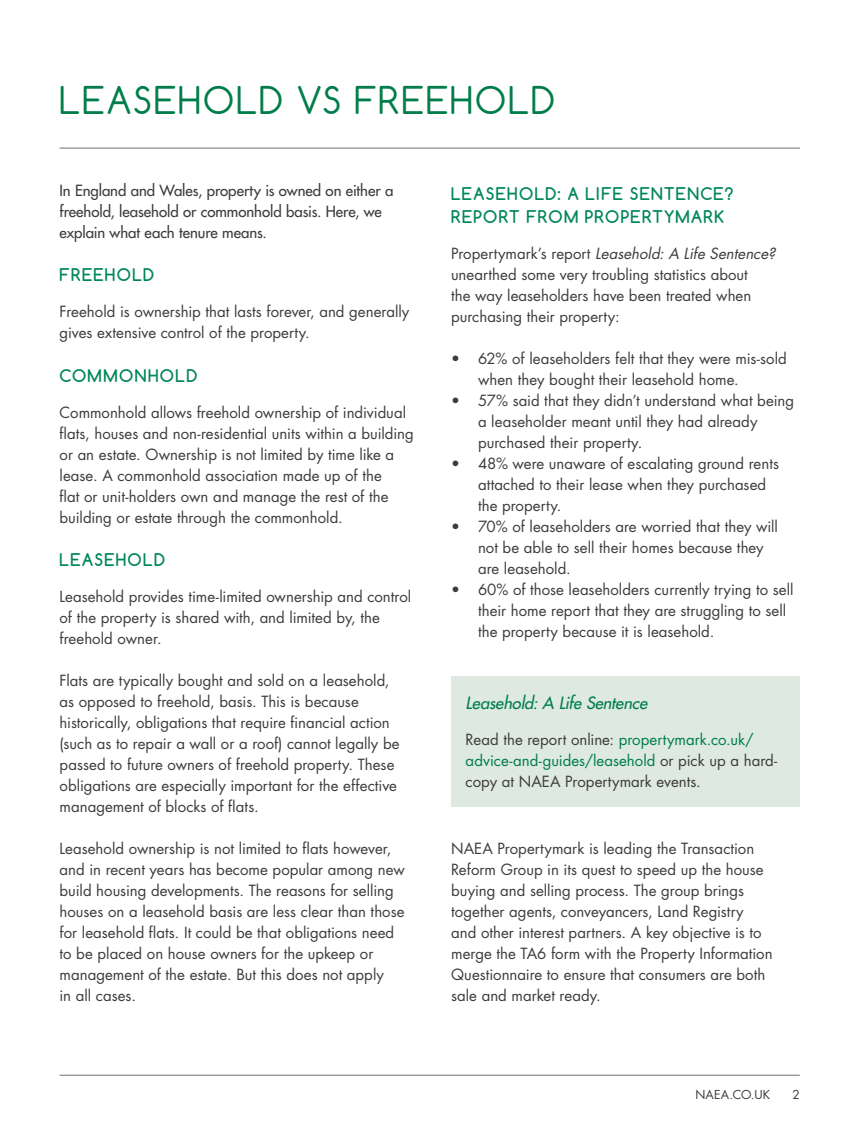
<style>
.page{position:relative;width:851px;height:1127px;background:#fff}
.page>*{position:absolute;margin:0;border:0;box-sizing:border-box;transform-origin:0 0}
.t1{font:36px "Comfortaa";letter-spacing:.045em;color:#007d4a}
.t2{font:700 16.5px/22.5px "Comfortaa";letter-spacing:.07em;color:#008758}
.t3{font:italic 500 16.5px "Futura Std";color:#007d4a}
.t4{font:15px/21px "Futura Std";color:#3c3c3b}
.t5{font:500 15px/21px "Futura Std";letter-spacing:-.005em;color:#3c3c3b}
.t6{font:12px "Futura Std";letter-spacing:.015em;color:#3c3c3b}
.s1{font-style:italic}
.s2{color:#007d4a}
</style>
<div class="page">
<hr style="left:60px;top:1075px;width:739px;height:1px;background:#706f6f">
<hr style="left:60px;top:148px;width:739px;height:1px;background:#706f6f">
<div style="left:451px;top:676px;width:348px;height:130px;background:#dde9e1"></div>
<h1 class="t1" style="left:60px;top:77px;width:497px">LEASEHOLD VS FREEHOLD</h1>
<p class="t5" style="left:60px;top:180px;width:335px">In England and Wales, property is owned on either a freehold, leasehold or commonhold basis. Here, we explain what each tenure means.</p>
<p class="t2" style="left:60px;top:263px;width:96px">FREEHOLD</p>
<p class="t4" style="left:60px;top:301px;width:351px">Freehold is ownership that lasts forever, and generally gives extensive control of the property.</p>
<p class="t2" style="left:60px;top:364px;width:139px">COMMONHOLD</p>
<p class="t4" style="left:60px;top:402px;width:356px">Commonhold allows freehold ownership of individual flats, houses and non-residential units within a building or an estate. Ownership is not limited by time like a lease. A commonhold association made up of the<br>flat or unit-holders own and manage the rest of the building or estate through the commonhold.</p>
<p class="t2" style="left:60px;top:548px;width:107px">LEASEHOLD</p>
<p class="t4" style="left:60px;top:586px;width:353px">Leasehold provides time-limited ownership and control of the property is shared with, and limited by, the freehold owner.</p>
<p class="t4" style="left:60px;top:670px;width:341px">Flats are typically bought and sold on a leasehold, as opposed to freehold, basis. This is because historically, obligations that require financial action (such as to repair a wall or a roof) cannot legally be passed to future owners of freehold property. These obligations are especially important for the effective management of blocks of flats.</p>
<p class="t4" style="left:60px;top:838px;width:347px">Leasehold ownership is not limited to flats however, and in recent years has become popular among new build housing developments. The reasons for selling houses on a leasehold basis are less clear than those for leasehold flats. It could be that obligations need to be placed on house owners for the upkeep or management of the estate. But this does not apply<br>in all cases.</p>
<p class="t2" style="left:451px;top:182px;width:284px">LEASEHOLD: A LIFE SENTENCE?<br>REPORT FROM PROPERTYMARK</p>
<p class="t4" style="left:451px;top:243px;width:329px">P ro p e r ty m a r k’s re p o r t <span class="s1">Leasehold: A Life Sentence? </span>unearthed some very troubling statistics about<br>the way leaseholders have been treated when purchasing their property:</p>
<p class="t4" style="left:478px;top:348px;width:310px;text-indent:-27px">• 62% of leaseholders felt that they were mis-sold when they bought their leasehold home.</p>
<p class="t4" style="left:478px;top:390px;width:317px;text-indent:-27px">• 57% said that they didn’t understand what being a leaseholder meant until they had already purchased their property.</p>
<p class="t4" style="left:478px;top:453px;width:302px;text-indent:-27px">• 48% were unaware of escalating ground rents attached to their lease when they purchased the property.</p>
<p class="t4" style="left:478px;top:516px;width:301px;text-indent:-27px">• 70% of leaseholders are worried that they will not be able to sell their homes because they are leasehold.</p>
<p class="t4" style="left:478px;top:579px;width:317px;text-indent:-27px">• 60% of those leaseholders currently trying to sell their home report that they are struggling to sell the property because it is leasehold.</p>
<p class="t3" style="left:465px;top:693px;width:187px">Leasehold: A Life Sentence</p>
<p class="t4" style="left:465px;top:729px;width:313px">Read the report online: <span class="s2">propertymark.co.uk/ advice-and-guides/leasehold</span> or pick up a hard&shy;copy at NAEA Propertymark events.</p>
<p class="t4" style="left:451px;top:838px;width:323px">NAEA Propertymark is leading the Transaction Reform Group in its quest to speed up the house buying and selling process. The group brings together agents, conveyancers, Land Registry and other interest partners. A key objective is to merge the TA6 form with the Property Information Questionnaire to ensure that consumers are both sale and market ready.</p>
<p class="t6" style="left:695px;top:1087px;width:76px">NAEA.CO.UK</p>
<p class="t6" style="left:792px;top:1087px;width:9px">2</p>
</div>
